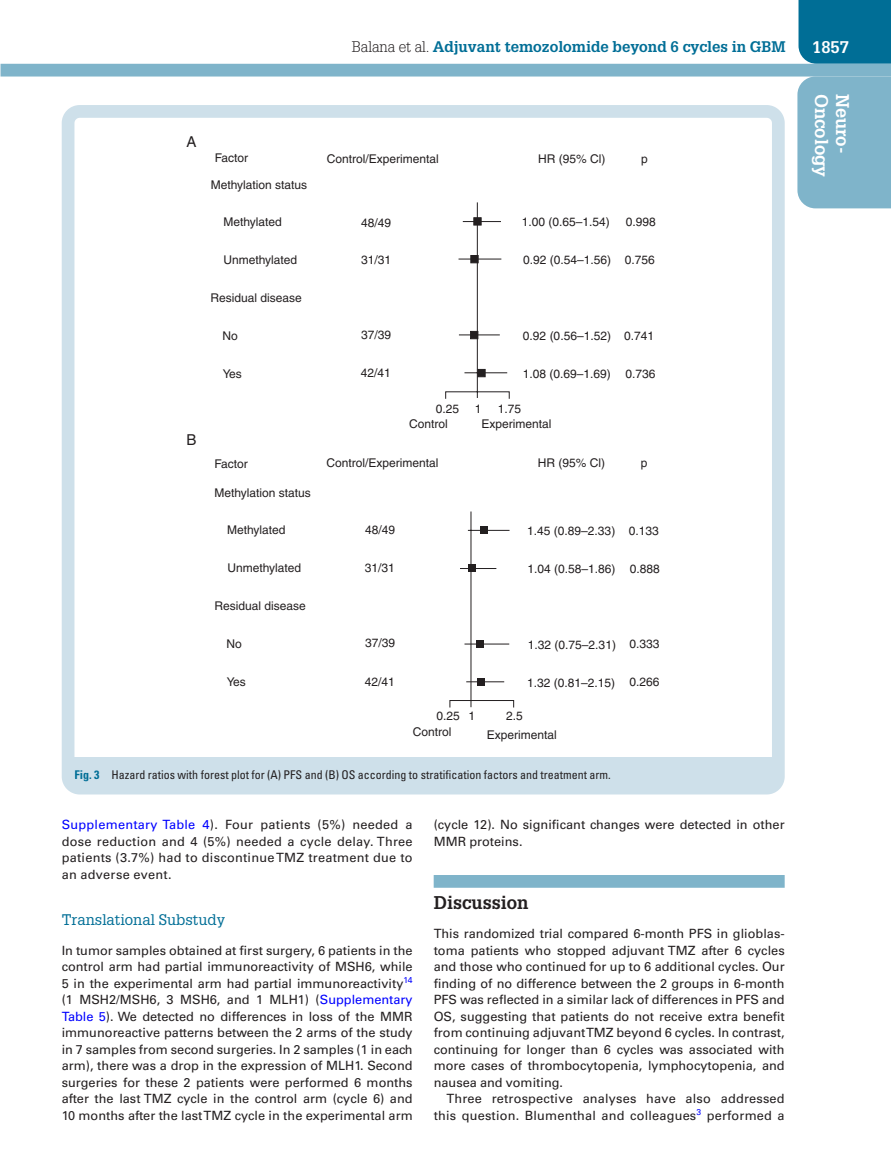
<style>
.page{position:relative;width:891px;height:1175px;background:#fff}
.page>*{position:absolute;margin:0;border:0;box-sizing:border-box;transform-origin:0 0}
.t1{font:700 18px "Glypha LT Std";color:#fff}
.t2{font:700 18px "Glypha LT Std";color:#231f20}
.t3{font:700 16.5px "Glypha LT Std";color:#fff}
.t4{font:700 15px "Glypha LT Std";color:#006e96}
.t5{font:15px "Glypha LT Std";color:#006e96}
.t6{font:15px "Helvetica";color:#231f20}
.t7{font:12.75px/16.5px "Univers LT Std";color:#231f20;text-align:justify}
.t8{font:12px "Helvetica";color:#231f20}
.t9{font:condensed 12px "Univers LT Std";color:#231f20}
.s1{font-weight:300;color:#231f20}
.s2{font-weight:700;color:#006e96}
.s3{color:#00f}
</style>
<div class="page">
<div style="left:799px;top:0;width:92px;height:64px;background:#006e96"></div>
<div style="left:1px;top:64px;width:890px;height:12px;background:#7fb4ca"></div>
<div style="left:797px;top:76px;width:94px;height:132px;background:#7fb4ca"></div>
<div style="left:434px;top:875px;width:351px;height:12px;background:#7fb4ca"></div>
<div style="left:65px;top:757px;width:716px;height:29px;background:#cee0ea"></div>
<svg style="left:449px;top:511px;width:65px;height:197px"></svg>
<div style="left:480px;top:526px;width:8px;height:8px;background:#231f20"></div>
<hr style="left:460px;top:568px;width:36px;height:1px;background:#231f20">
<hr style="left:465px;top:643px;width:44px;height:1px;background:#231f20">
<hr style="left:466px;top:681px;width:38px;height:1px;background:#231f20">
<div style="left:469px;top:564px;width:7px;height:8px;background:#231f20"></div>
<div style="left:476px;top:640px;width:8px;height:7px;background:#231f20"></div>
<div style="left:477px;top:678px;width:7px;height:7px;background:#231f20"></div>
<svg style="left:445px;top:202px;width:65px;height:197px"></svg>
<div style="left:473px;top:217px;width:9px;height:8px;background:#231f20;border:1px solid #231f20"></div>
<div style="left:470px;top:255px;width:9px;height:8px;background:#231f20;border:1px solid #231f20"></div>
<div style="left:470px;top:331px;width:8px;height:8px;background:#231f20;border:1px solid #231f20"></div>
<div style="left:477px;top:369px;width:9px;height:8px;background:#231f20;border:1px solid #231f20"></div>
<div style="left:62px;top:105px;width:723px;height:689px;border:13px solid #cee0ea;border-radius:12px"></div>
<p class="t6" style="left:187px;top:133px;width:12px">A</p>
<p class="t6" style="left:187px;top:431px;width:12px">B</p>
<p class="t4" style="left:352px;top:37px;width:435px"><span class="s1">Balana et al.</span> Adjuvant temozolomide beyond 6 cycles in GBM</p>
<p class="t3" style="left:812px;top:37px;width:38px">1857</p>
<h1 class="t1" style="left:833px;top:94px;width:85px;rotate:90deg">Oncology</h1>
<h1 class="t1" style="left:854px;top:94px;width:61px;rotate:90deg">Neuro-</h1>
<p class="t8" style="left:215px;top:151px;width:35px">Factor</p>
<p class="t8" style="left:327px;top:152px;width:114px">Control/Experimental</p>
<p class="t8" style="left:211px;top:177px;width:98px">Methylation status</p>
<p class="t8" style="left:223px;top:215px;width:60px">Methylated</p>
<p class="t8" style="left:224px;top:253px;width:75px">Unmethylated</p>
<p class="t8" style="left:211px;top:291px;width:93px">Residual disease</p>
<p class="t8" style="left:223px;top:328px;width:17px">No</p>
<p class="t8" style="left:223px;top:367px;width:20px">Yes</p>
<p class="t8" style="left:538px;top:152px;width:69px">HR (95% Cl)</p>
<p class="t8" style="left:641px;top:152px;width:8px">p</p>
<p class="t8" style="left:522px;top:215px;width:90px">1.00 (0.65–1.54)</p>
<p class="t8" style="left:523px;top:253px;width:90px">0.92 (0.54–1.56)</p>
<p class="t8" style="left:626px;top:215px;width:32px">0.998</p>
<p class="t8" style="left:625px;top:253px;width:32px">0.756</p>
<p class="t8" style="left:361px;top:215px;width:32px">48/49</p>
<p class="t8" style="left:361px;top:253px;width:32px">31/31</p>
<p class="t8" style="left:361px;top:328px;width:32px">37/39</p>
<p class="t8" style="left:361px;top:366px;width:32px">42/41</p>
<p class="t8" style="left:523px;top:328px;width:90px">0.92 (0.56–1.52)</p>
<p class="t8" style="left:523px;top:366px;width:90px">1.08 (0.69–1.69)</p>
<p class="t8" style="left:624px;top:328px;width:32px">0.741</p>
<p class="t8" style="left:625px;top:366px;width:32px">0.736</p>
<p class="t8" style="left:436px;top:401px;width:25px">0.25</p>
<p class="t8" style="left:475px;top:401px;width:8px">1</p>
<p class="t8" style="left:498px;top:401px;width:25px">1.75</p>
<p class="t8" style="left:409px;top:416px;width:40px">Control</p>
<p class="t8" style="left:481px;top:416px;width:72px">Experimental</p>
<p class="t8" style="left:215px;top:457px;width:35px">Factor</p>
<p class="t8" style="left:326px;top:456px;width:114px">Control/Experimental</p>
<p class="t8" style="left:215px;top:485px;width:98px">Methylation status</p>
<p class="t8" style="left:227px;top:523px;width:60px">Methylated</p>
<p class="t8" style="left:228px;top:560px;width:75px">Unmethylated</p>
<p class="t8" style="left:214px;top:598px;width:93px">Residual disease</p>
<p class="t8" style="left:227px;top:636px;width:17px">No</p>
<p class="t8" style="left:227px;top:675px;width:20px">Yes</p>
<p class="t8" style="left:365px;top:523px;width:32px">48/49</p>
<p class="t8" style="left:365px;top:561px;width:32px">31/31</p>
<p class="t8" style="left:365px;top:636px;width:32px">37/39</p>
<p class="t8" style="left:365px;top:675px;width:32px">42/41</p>
<p class="t8" style="left:538px;top:456px;width:69px">HR (95% Cl)</p>
<p class="t8" style="left:527px;top:523px;width:90px">1.45 (0.89–2.33)</p>
<p class="t8" style="left:528px;top:562px;width:90px">1.04 (0.58–1.86)</p>
<p class="t8" style="left:528px;top:638px;width:90px">1.32 (0.75–2.31)</p>
<p class="t8" style="left:527px;top:675px;width:90px">1.32 (0.81–2.15)</p>
<p class="t8" style="left:436px;top:708px;width:40px">0.25 1</p>
<p class="t8" style="left:506px;top:708px;width:18px">2.5</p>
<p class="t8" style="left:413px;top:725px;width:40px">Control</p>
<p class="t8" style="left:487px;top:727px;width:72px">Experimental</p>
<p class="t8" style="left:641px;top:456px;width:8px">p</p>
<p class="t8" style="left:629px;top:524px;width:32px">0.133</p>
<p class="t8" style="left:630px;top:562px;width:32px">0.888</p>
<p class="t8" style="left:629px;top:637px;width:32px">0.333</p>
<p class="t8" style="left:630px;top:675px;width:32px">0.266</p>
<p class="t9" style="left:74px;top:767px;width:538px"><span class="s2">Fig. 3</span> Hazard ratios with forest plot for (A) PFS and (B) OS according to stratification factors and treatment arm.</p>
<p class="t7" style="left:62px;top:816px;width:353px"><span class="s3">Supplementary Table 4</span>). Four patients (5%) needed a dose reduction and 4 (5%) needed a cycle delay. Three patients (3.7%) had to discontinue TMZ treatment due to an adverse event.</p>
<p class="t5" style="left:62px;top:910px;width:165px">Translational Substudy</p>
<p class="t7" style="left:62px;top:941px;width:353px">In tumor samples obtained at first surgery, 6 patients in the control arm had partial immunoreactivity of MSH6, while 5 in the experimental arm had partial immunoreactivity<sup>14 </sup>(1 MSH2/MSH6, 3 MSH6, and 1 MLH1) (<span class="s3">Supplementary Table 5</span>). We detected no differences in loss of the MMR immunoreactive patterns between the 2 arms of the study in 7 samples from second surgeries. In 2 samples (1 in each arm), there was a drop in the expression of MLH1. Second surgeries for these 2 patients were performed 6 months after the last TMZ cycle in the control arm (cycle 6) and 10 months after the last TMZ cycle in the experimental arm</p>
<p class="t7" style="left:434px;top:816px;width:352px">(cycle 12). No significant changes were detected in other<br>MMR proteins.</p>
<h1 class="t2" style="left:434px;top:891px;width:96px">Discussion</h1>
<p class="t7" style="left:434px;top:925px;width:353px">This randomized trial compared 6-month PFS in glioblas&shy;toma patients who stopped adjuvant TMZ after 6 cycles and those who continued for up to 6 additional cycles. Our finding of no difference between the 2 groups in 6-month PFS was reflected in a similar lack of differences in PFS and OS, suggesting that patients do not receive extra benefit from continuing adjuvant TMZ beyond 6 cycles. In contrast, continuing for longer than 6 cycles was associated with more cases of thrombocytopenia, lymphocytopenia, and nausea and vomiting.</p>
<p class="t7" style="left:434px;top:1090px;width:352px;text-align:right">Three retrospective analyses have also addressed this question. Blumenthal and colleagues<sup>3</sup> performed a</p>
</div>
